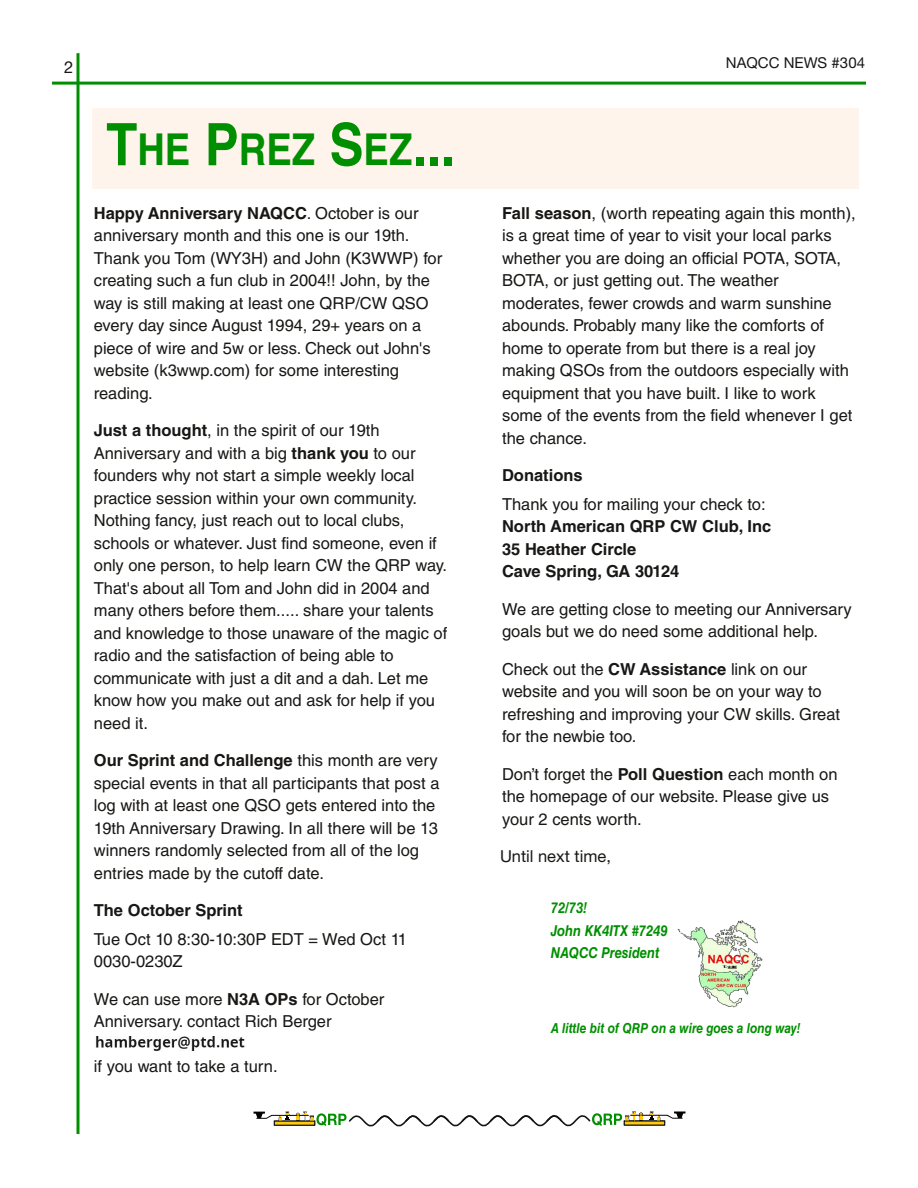
<style>
.page{position:relative;width:918px;height:1188px;background:#fff}
.page>*{position:absolute;margin:0;border:0;box-sizing:border-box;transform-origin:0 0}
.t1{font:700 43.95px "Helvetica LT Std";color:#008f00;scale:.87 1}
.t2{font:16.5px/22.5px "Helvetica LT Std";color:#181715}
.t3{font:700 16.5px/22.5px "Helvetica LT Std";color:#181715}
.t4{font:16.5px "Helvetica Neue LT Std";color:#181715}
.t5{font:italic 700 15px/22.5px "Helvetica LT Std";letter-spacing:-.005em;color:#008f00;scale:.87 1}
.t6{font:15px "Helvetica Neue LT Std";color:#181715}
.t7{font:italic 700 13.8px "Helvetica LT Std";letter-spacing:-.005em;color:#008f00;scale:.87 1}
.s1{font-size:58.65px}
.s2{font-weight:700}
</style>
<div class="page">
<hr style="left:77px;top:53px;width:3px;height:1081px;background:#008f00">
<hr style="left:52px;top:82px;width:814px;height:3px;background:#008f00">
<svg style="left:254px;top:1111px;width:432px;height:15px"></svg>
<div style="left:92px;top:108px;width:767px;height:81px;background:#fff4ec"></div>
<img style="left:677px;top:920px;width:86px;height:88px">
<img style="left:95px;top:1036px;width:150px;height:15px">
<p class="t4" style="left:64px;top:61px;width:11px">2</p>
<p class="t6" style="left:726px;top:57px;width:141px">NAQCC NEWS #304</p>
<h1 class="t1" style="left:106px;top:134px;width:403px"><span class="s1">T</span>HE <span class="s1">P</span>REZ <span class="s1">S</span>EZ<span class="s1">...</span></h1>
<p class="t2" style="left:94px;top:204px;width:350px"><span class="s2">Happy Anniversary NAQCC</span>. October is our anniversary month and this one is our 19th.<br>Thank you Tom (WY3H) and John (K3WWP) for creating such a fun club in 2004!! John, by the way is still making at least one QRP/CW QSO every day since August 1994, 29+ years on a piece of wire and 5w or less. Check out John's website (k3wwp.com) for some interesting reading.</p>
<p class="t2" style="left:94px;top:421px;width:355px"><span class="s2">Just a thought</span>, in the spirit of our 19th Anniversary and with a big <span class="s2">thank you</span> to our founders why not start a simple weekly local practice session within your own community.<br>Nothing fancy, just reach out to local clubs, schools or whatever. Just find someone, even if only one person, to help learn CW the QRP way.<br>That's about all Tom and John did in 2004 and many others before them..... share your talents and knowledge to those unaware of the magic of radio and the satisfaction of being able to communicate with just a dit and a dah. Let me know how you make out and ask for help if you need it.</p>
<p class="t2" style="left:94px;top:751px;width:347px"><span class="s2">Our Sprint and Challenge</span> this month are very special events in that all participants that post a log with at least one QSO gets entered into the 19th Anniversary Drawing. In all there will be 13 winners randomly selected from all of the log entries made by the cutoff date.</p>
<p class="t3" style="left:94px;top:901px;width:150px">The October Sprint</p>
<p class="t2" style="left:94px;top:930px;width:315px">Tue Oct 10 8:30-10:30P EDT = Wed Oct 11<br>0030-0230Z</p>
<p class="t2" style="left:94px;top:990px;width:292px">We can use more <span class="s2">N3A OPs</span> for October<br>Anniversary. contact Rich Berger</p>
<p class="t2" style="left:94px;top:1057px;width:185px">if you want to take a turn.</p>
<p class="t2" style="left:502px;top:204px;width:355px"><span class="s2">Fall season</span>, (worth repeating again this month), is a great time of year to visit your local parks whether you are doing an official POTA, SOTA, BOTA, or just getting out. The weather moderates, fewer crowds and warm sunshine abounds. Probably many like the comforts of home to operate from but there is a real joy making QSOs from the outdoors especially with equipment that you have built. I like to work some of the events from the field whenever I get the chance.</p>
<p class="t3" style="left:502px;top:466px;width:82px">Donations</p>
<p class="t2" style="left:502px;top:495px;width:265px">Thank you for mailing your check to:</p>
<p class="t3" style="left:502px;top:517px;width:271px">North American QRP CW Club, Inc<br>35 Heather Circle<br>Cave Spring, GA 30124</p>
<p class="t2" style="left:502px;top:600px;width:351px">We are getting close to meeting our Anniversary goals but we do need some additional help.</p>
<p class="t2" style="left:502px;top:660px;width:340px">Check out the <span class="s2">CW Assistance</span> link on our website and you will soon be on your way to refreshing and improving your CW skills. Great for the newbie too.</p>
<p class="t2" style="left:502px;top:765px;width:337px">Don’t forget the <span class="s2">Poll Question</span> each month on the homepage of our website. Please give us your 2 cents worth.</p>
<p class="t4" style="left:500px;top:850px;width:112px">Until next time,</p>
<p class="t5" style="left:551px;top:899px;width:136px">72/73!<br>John KK4ITX #7249<br>NAQCC President</p>
<p class="t7" style="left:551px;top:1023px;width:289px">A little bit of QRP on a wire goes a long way!</p>
</div>
